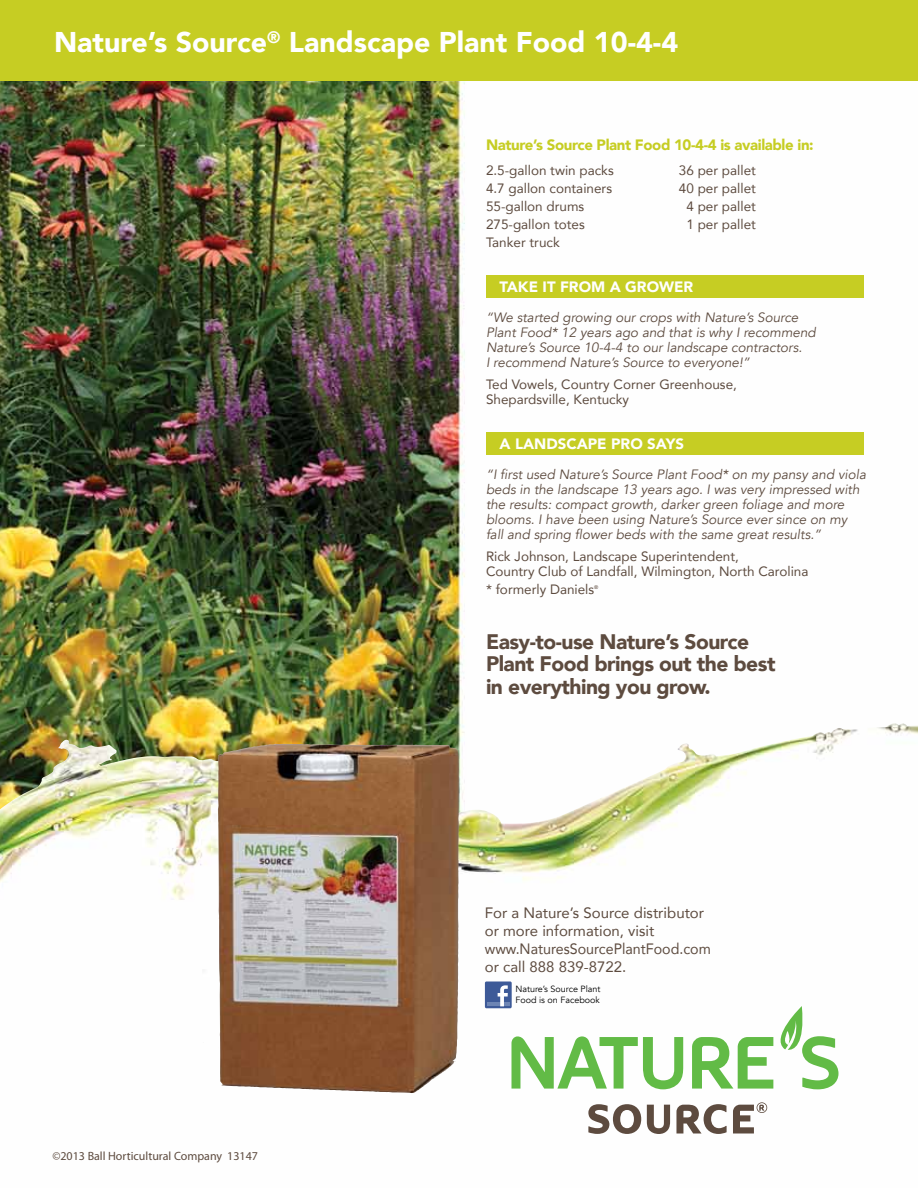
<style>
.page{position:relative;width:918px;height:1188px;background:#fff}
.page>*{position:absolute;margin:0;border:0;box-sizing:border-box;transform-origin:0 0}
.t1{font:900 28.5px "Avenir";color:#fff}
.t2{font:900 21px/22.5px "Avenir";letter-spacing:-.025em;color:#5d4b3f}
.t3{font:15px/18px "Avenir";color:#5d4b3f}
.t4{font:900 15px "Avenir";letter-spacing:-.025em;color:#c6cd23}
.t5{font:900 15px "Avenir";color:#fff}
.t6{font:italic 13.5px/15px "Avenir";color:#5d4b3f}
.t7{font:13.5px/15px "Avenir";color:#5d4b3f}
.t8{font:12px "Myriad Pro";color:#5d4b3f}
.t9{font:9px/10.8px "Avenir";color:#000}
.t10{font:5.25px "Avenir";color:#5d4b3f}
</style>
<div class="page">
<img style="left:0;top:81px;width:918px;height:1043px">
<img style="left:45px;top:727px;width:841px;height:97px">
<div style="left:0;top:0;width:918px;height:81px;background:#c6cd23"></div>
<svg style="left:588px;top:1104px;width:53px;height:30px"></svg>
<svg style="left:647px;top:1105px;width:23px;height:29px"></svg>
<svg style="left:676px;top:1104px;width:51px;height:30px"></svg>
<svg style="left:512px;top:1036px;width:171px;height:53px"></svg>
<svg style="left:692px;top:1006px;width:147px;height:83px"></svg>
<svg style="left:733px;top:1102px;width:34px;height:32px"></svg>
<div style="left:486px;top:275px;width:378px;height:23px;background:#c6cd23"></div>
<div style="left:486px;top:432px;width:378px;height:23px;background:#c6cd23"></div>
<img style="left:218px;top:744px;width:205px;height:349px">
<div style="left:485px;top:982px;width:27px;height:26px;background:#3d5a98;border-radius:2px"></div>
<hr style="left:487px;top:1003px;width:23px;height:3px;background:#6d85b4">
<svg style="left:498px;top:985px;width:10px;height:21px"></svg>
<h1 class="t1" style="left:54px;top:18px;width:626px">Nature’s Source<sup>®</sup> Landscape Plant Food 10-4-4</h1>
<p class="t4" style="left:486px;top:132px;width:329px">Nature’s Source Plant Food 10-4-4 is available in:</p>
<p class="t7" style="left:486px;top:162px;width:129px">2.5-gallon twin packs</p>
<p class="t7" style="left:679px;top:162px;width:79px">36 per pallet</p>
<p class="t7" style="left:486px;top:180px;width:128px">4.7 gallon containers</p>
<p class="t7" style="left:679px;top:180px;width:79px">40 per pallet</p>
<p class="t7" style="left:486px;top:198px;width:100px">55-gallon drums</p>
<p class="t7" style="left:686px;top:198px;width:71px">4 per pallet</p>
<p class="t7" style="left:486px;top:216px;width:100px">275-gallon totes</p>
<p class="t7" style="left:686px;top:216px;width:71px">1 per pallet</p>
<p class="t7" style="left:486px;top:234px;width:75px">Tanker truck</p>
<p class="t5" style="left:500px;top:274px;width:195px">Take It f rom a Grower</p>
<p class="t6" style="left:486px;top:310px;width:331px">“We started growing our crops with Nature’s Source Plant Food* 12 years ago and that is why I recommend Nature’s Source 10-4-4 to our landscape contractors.<br>I recommend Nature’s Source to everyone!”</p>
<p class="t7" style="left:486px;top:377px;width:252px">Ted Vowels, Country Corner Greenhouse,<br>Shepardsville, Kentucky</p>
<p class="t5" style="left:500px;top:431px;width:185px">a lan dscapE pro says</p>
<p class="t6" style="left:486px;top:467px;width:382px">“I first used Nature’s Source Plant Food* on my pansy and viola beds in the landscape 13 years ago. I was very impressed with the results: compact growth, darker green foliage and more blooms. I have been using Nature’s Source ever since on my fall and spring flower beds with the same great results.”</p>
<p class="t7" style="left:486px;top:548px;width:324px">Rick Johnson, Landscape Superintendent,<br>Country Club of Landfall, Wilmington, North Carolina</p>
<p class="t7" style="left:486px;top:581px;width:110px">* formerly Daniels</p>
<p class="t10" style="left:594px;top:583px;width:6px">®</p>
<h2 class="t2" style="left:486px;top:629px;width:291px">Easy-to-use Nature’s Source<br>Plant Food brings out the best in everything you grow.</h2>
<p class="t3" style="left:485px;top:903px;width:228px">For a Nature’s Source distributor or more information, visit www.NaturesSourcePlantFood.com or call 888 839-8722.</p>
<p class="t8" style="left:52px;top:1149px;width:207px">©2013 Ball Horticultural Company 13147</p>
<p class="t9" style="left:515px;top:983px;width:87px">Nature’s Source Plant<br>Food is on Facebook</p>
</div>
